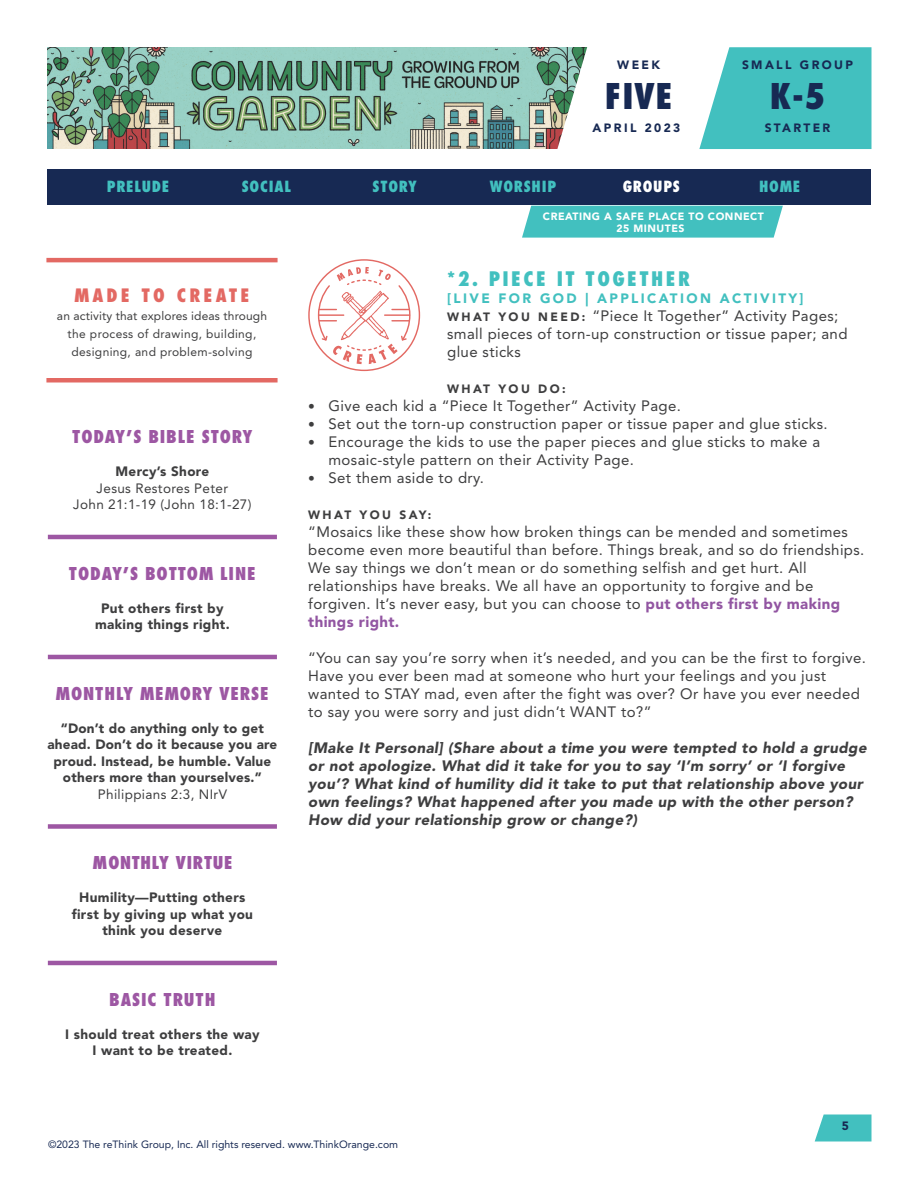
<style>
.page{position:relative;width:918px;height:1188px;background:#fff}
.page>*{position:absolute;margin:0;border:0;box-sizing:border-box;transform-origin:0 0}
.t1{font:800 condensed 34.5px "Futura Std";color:#172953}
.t2{font:800 condensed 19.5px "Futura Std";letter-spacing:.125em;color:#42c0bf}
.t3{font:800 condensed 18px "Futura Std";letter-spacing:.175em;color:#e36963}
.t4{font:800 condensed 17.25px "Futura Std";letter-spacing:.05em;color:#9d57a3}
.t5{font:800 condensed 17.25px "Futura";letter-spacing:.05em;color:#9d57a3}
.t6{font:15px/18px "Avenir LT Std";letter-spacing:.025em;color:#3e3e3f}
.t7{font:italic 900 15px/18px "Avenir LT Std";letter-spacing:.025em;color:#3e3e3f}
.t8{font:800 condensed 15px "Futura Std";letter-spacing:.05em;color:#42c0bf}
.t9{font:800 condensed 15px "Futura Std";letter-spacing:.05em;color:#fff}
.t10{font:900 13.5px/16.5px "Avenir LT Std";letter-spacing:.025em;color:#3e3e3f;text-align:center}
.t11{font:13.5px/16.5px "Avenir LT Std";letter-spacing:.025em;color:#3e3e3f;text-align:center}
.t12{font:900 13.5px "Avenir LT Std";letter-spacing:.175em;color:#42c0bf}
.t13{font:12px/18px "Avenir LT Std";letter-spacing:.03em;color:#3e3e3f;text-align:center}
.t14{font:900 12px "Avenir LT Std";letter-spacing:.2em;color:#172953}
.t15{font:900 12px "Avenir LT Std";letter-spacing:.2em;color:#3e3e3f}
.t16{font:10.5px "Avenir LT Std";color:#172953}
.t17{font:900 10.5px/12px "Avenir LT Std";letter-spacing:.05em;color:#fff;text-align:center}
.s1{font-weight:900;font-size:12px}
.s2{font-family:"Avenir";font-size:13.5px}
.s3{font-weight:900;color:#9255a2}
</style>
<div class="page">
<img style="left:47px;top:47px;width:510px;height:102px">
<svg style="left:557px;top:47px;width:315px;height:102px"></svg>
<svg style="left:815px;top:1114px;width:57px;height:28px;background:#57c7c6"></svg>
<hr style="left:48px;top:535px;width:229px;height:4px;background:#9d57a3">
<hr style="left:48px;top:655px;width:229px;height:4px;background:#9d57a3">
<div style="left:48px;top:824px;width:229px;height:5px;background:#9d57a3"></div>
<hr style="left:48px;top:961px;width:229px;height:4px;background:#9d57a3">
<div style="left:522px;top:206px;width:261px;height:32px;background:#42c0bf"></div>
<hr style="left:46px;top:378px;width:232px;height:4px;background:#e36963">
<hr style="left:46px;top:258px;width:232px;height:4px;background:#e36963">
<div style="left:47px;top:170px;width:824px;height:36px;background:#172953"></div>
<svg style="left:308px;top:259px;width:112px;height:112px"></svg>
<p class="t14" style="left:617px;top:58px;width:44px">WEEK</p>
<p class="t14" style="left:742px;top:58px;width:113px">SMALL GROUP</p>
<h1 class="t1" style="left:605px;top:75px;width:69px">FIVE</h1>
<h1 class="t1" style="left:770px;top:75px;width:57px">K-5</h1>
<p class="t14" style="left:765px;top:121px;width:67px">STARTER</p>
<p class="t14" style="left:593px;top:121px;width:89px">APRIL 2023</p>
<p class="t8" style="left:107px;top:177px;width:64px">PRELUDE</p>
<p class="t8" style="left:242px;top:177px;width:51px">SOCIAL</p>
<p class="t8" style="left:373px;top:177px;width:46px">STORY</p>
<p class="t8" style="left:490px;top:177px;width:68px">WORSHIP</p>
<p class="t9" style="left:623px;top:177px;width:59px">GROUPS</p>
<p class="t8" style="left:759px;top:177px;width:43px">HOME</p>
<p class="t3" style="left:75px;top:284px;width:176px">MADE TO CREATE</p>
<p class="t13" style="left:57px;top:306px;width:212px">an activity that explores ideas through the process of drawing, building, designing, and problem-solving</p>
<p class="t4" style="left:72px;top:426px;width:182px">TODAY’S BIBLE STORY</p>
<p class="t10" style="left:116px;top:463px;width:95px">Mercy’s Shore</p>
<p class="t11" style="left:73px;top:480px;width:180px">Jesus Restores Peter<br>John 21:1-19 (John 18:1-27)</p>
<p class="t4" style="left:69px;top:562px;width:188px">TODAY’S BOTTOM LINE</p>
<p class="t10" style="left:95px;top:600px;width:136px">Put others first by making things right.</p>
<p class="t4" style="left:56px;top:682px;width:214px">MONTHLY MEMORY VERSE</p>
<p class="t10" style="left:47px;top:720px;width:231px">“Don’t do anything only to get ahead. Don’t do it because you are proud. Instead, be humble. Value others more than yourselves.”</p>
<p class="t11" style="left:98px;top:786px;width:131px">Philippians 2:3, NIrV</p>
<p class="t5" style="left:93px;top:851px;width:141px">MONTHLY VIRTUE</p>
<p class="t10" style="left:72px;top:889px;width:183px">Humility—Putting others first by giving up what you think you deserve</p>
<p class="t4" style="left:109px;top:988px;width:108px">BASIC TRUTH</p>
<p class="t10" style="left:65px;top:1026px;width:196px">I should treat others the way<br>I want to be treated.</p>
<p class="t17" style="left:543px;top:210px;width:223px">CREATING A SAFE PLACE TO CONNECT<br>25 MINUTES</p>
<h2 class="t2" style="left:447px;top:267px;width:244px">*2. PIECE IT TOGETHER</h2>
<p class="t12" style="left:447px;top:290px;width:358px">[LIVE FOR GOD | APPLICATION ACTIVITY]</p>
<p class="t6" style="left:447px;top:307px;width:402px"><span class="s1">W H AT Y O U N E E D :</span> “Piece It Together” Activity Pages; small pieces of torn-up construction or tissue paper; and glue sticks</p>
<p class="t15" style="left:447px;top:381px;width:120px">WHAT YOU DO:</p>
<p class="t6" style="left:308px;top:397px;width:374px"><span class="s2">•</span> Give each kid a “Piece It Together” Activity Page.</p>
<p class="t6" style="left:308px;top:415px;width:521px"><span class="s2">•</span> Set out the torn-up construction paper or tissue paper and glue sticks.</p>
<p class="t6" style="left:328px;top:433px;width:493px;text-indent:-20px"><span class="s2">•</span> Encourage the kids to use the paper pieces and glue sticks to make a mosaic-style pattern on their Activity Page.</p>
<p class="t6" style="left:308px;top:469px;width:177px"><span class="s2">•</span> Set them aside to dry.</p>
<p class="t15" style="left:308px;top:507px;width:125px">WHAT YOU SAY:</p>
<p class="t6" style="left:308px;top:523px;width:558px">“Mosaics like these show how broken things can be mended and sometimes become even more beautiful than before. Things break, and so do friendships.<br>We say things we don’t mean or do something selfish and get hurt. All relationships have breaks. We all have an opportunity to forgive and be forgiven. It’s never easy, but you can choose to <span class="s3">put others first by making things right.</span></p>
<p class="t6" style="left:308px;top:649px;width:559px">“You can say you’re sorry when it’s needed, and you can be the first to forgive.<br>Have you ever been mad at someone who hurt your feelings and you just wanted to STAY mad, even after the fight was over? Or have you ever needed to say you were sorry and just didn’t WANT to?”</p>
<p class="t7" style="left:308px;top:739px;width:560px">[Make It Personal] (Share about a time you were tempted to hold a grudge or not apologize. What did it take for you to say ‘I’m sorry’ or ‘I forgive you’? What kind of humility did it take to put that relationship above your own feelings? What happened after you made up with the other person?<br>How did your relationship grow or change?)</p>
<p class="t14" style="left:842px;top:1118px;width:9px">5</p>
<p class="t16" style="left:48px;top:1138px;width:352px">©2023 The reThink Group, Inc. All rights reserved. www.ThinkOrange.com</p>
</div>
